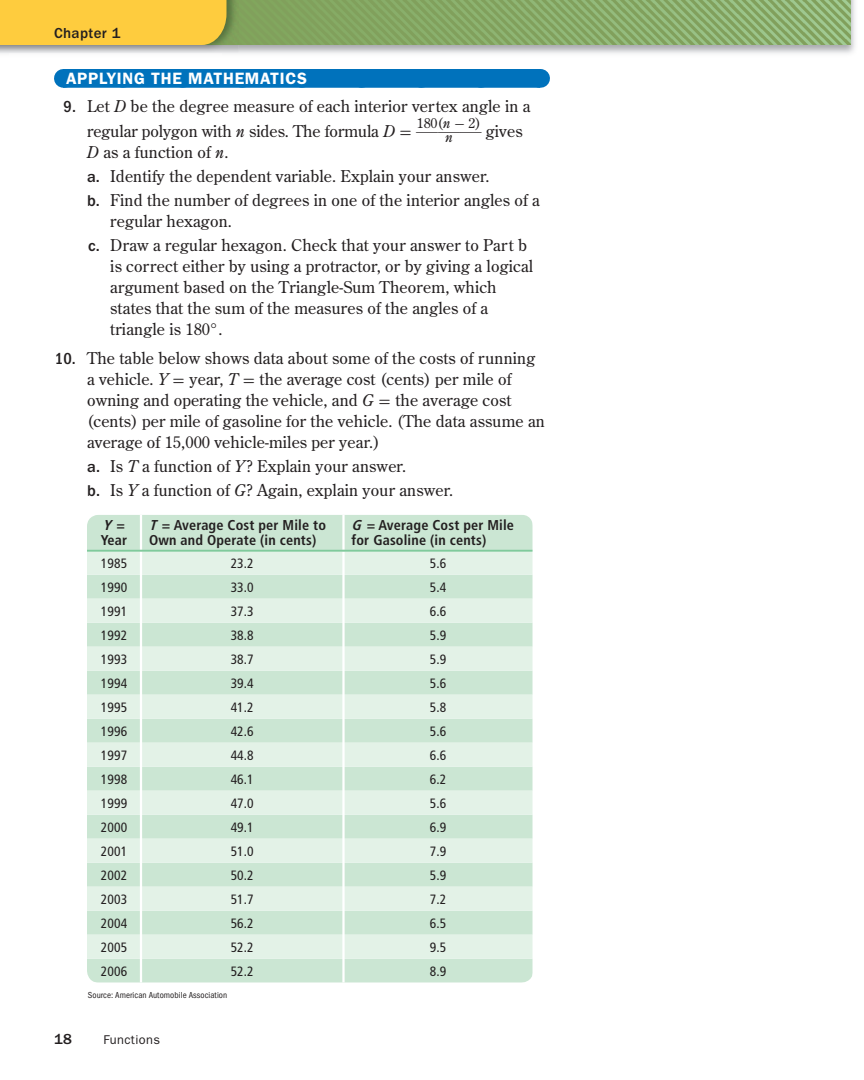
<style>
.page{position:relative;width:864px;height:1080px;background:#fff}
.page>*{position:absolute;margin:0;border:0;box-sizing:border-box;transform-origin:0 0}
.t1{font:600 16.5px "ITC Franklin Gothic Std";letter-spacing:.04em;color:#fff}
.t2{font:16.2px/21px "Century Old Style Std";letter-spacing:.01em;color:#231f20}
.t3{font:500 15px "ITC Franklin Gothic Std";letter-spacing:.025em;color:#231f20}
.t4{font:700 condensed 14.25px/15px "Frutiger LT Std";letter-spacing:.01em;color:#231f20}
.t5{font:13.8px/14.4px "Century Old Style Std";color:#231f20;text-align:center}
.t6{font:condensed 13.5px "Frutiger LT Std";letter-spacing:.01em;color:#231f20}
.t7{font:12.75px "ITC Franklin Gothic Std";letter-spacing:.03em;color:#231f20}
.t8{font:condensed 9px "ITC Franklin Gothic Std";letter-spacing:.01em;color:#231f20}
.s1{font-family:"ITC Franklin Gothic Std";font-weight:500;font-stretch:condensed;font-size:16.5px}
.s2{font-style:italic}
.s3{font-family:"Uni Math"}
.s4{font-family:"ITC Franklin Gothic Std";font-weight:500}
</style>
<div class="page">
<img style="left:222px;top:0;width:633px;height:54px">
<img style="left:239px;top:0;width:611px;height:45px">
<img style="left:226px;top:0;width:13px;height:45px">
<div style="left:63px;top:69px;width:477px;height:19px;background:#0072bc"></div>
<svg style="left:123px;top:87px;width:387px;height:1px"></svg>
<svg style="left:540px;top:69px;width:1px;height:19px"></svg>
<div style="left:87px;top:515px;width:445px;height:468px;background:#cbe6d3"></div>
<svg style="left:87px;top:552px;width:445px;height:407px;background:#d8ecdd"></svg>
<hr style="left:140px;top:515px;width:2px;height:35px;background:#fff">
<hr style="left:342px;top:515px;width:3px;height:35px;background:#fff">
<hr style="left:140px;top:552px;width:2px;height:23px;background:#fff">
<hr style="left:342px;top:552px;width:3px;height:23px;background:#fff">
<hr style="left:140px;top:575px;width:2px;height:24px;background:#fff">
<hr style="left:342px;top:575px;width:3px;height:24px;background:#fff">
<hr style="left:140px;top:599px;width:2px;height:24px;background:#fff">
<hr style="left:342px;top:599px;width:3px;height:24px;background:#fff">
<hr style="left:140px;top:623px;width:2px;height:24px;background:#fff">
<hr style="left:342px;top:623px;width:3px;height:24px;background:#fff">
<hr style="left:140px;top:647px;width:2px;height:24px;background:#fff">
<hr style="left:342px;top:647px;width:3px;height:24px;background:#fff">
<hr style="left:140px;top:671px;width:2px;height:24px;background:#fff">
<hr style="left:342px;top:671px;width:3px;height:24px;background:#fff">
<hr style="left:140px;top:695px;width:2px;height:24px;background:#fff">
<hr style="left:342px;top:695px;width:3px;height:24px;background:#fff">
<hr style="left:140px;top:719px;width:2px;height:24px;background:#fff">
<hr style="left:342px;top:719px;width:3px;height:24px;background:#fff">
<hr style="left:140px;top:743px;width:2px;height:24px;background:#fff">
<hr style="left:342px;top:743px;width:3px;height:24px;background:#fff">
<hr style="left:140px;top:767px;width:2px;height:24px;background:#fff">
<hr style="left:342px;top:767px;width:3px;height:24px;background:#fff">
<hr style="left:140px;top:791px;width:2px;height:24px;background:#fff">
<hr style="left:342px;top:791px;width:3px;height:24px;background:#fff">
<hr style="left:140px;top:815px;width:2px;height:24px;background:#fff">
<hr style="left:342px;top:815px;width:3px;height:24px;background:#fff">
<hr style="left:140px;top:839px;width:2px;height:24px;background:#fff">
<hr style="left:342px;top:839px;width:3px;height:24px;background:#fff">
<hr style="left:140px;top:863px;width:2px;height:24px;background:#fff">
<hr style="left:342px;top:863px;width:3px;height:24px;background:#fff">
<hr style="left:140px;top:887px;width:2px;height:24px;background:#fff">
<hr style="left:342px;top:887px;width:3px;height:24px;background:#fff">
<hr style="left:140px;top:911px;width:2px;height:24px;background:#fff">
<hr style="left:342px;top:911px;width:3px;height:24px;background:#fff">
<hr style="left:140px;top:935px;width:2px;height:24px;background:#fff">
<hr style="left:342px;top:935px;width:3px;height:24px;background:#fff">
<hr style="left:140px;top:959px;width:2px;height:24px;background:#fff">
<hr style="left:342px;top:959px;width:3px;height:24px;background:#fff">
<hr style="left:87px;top:550px;width:257px;height:2px;background:#80ca9c">
<hr style="left:344px;top:550px;width:188px;height:2px;background:#80ca9c">
<div style="left:0;top:0;width:226px;height:45px;background:#fecc3e"></div>
<p class="t3" style="left:54px;top:27px;width:68px">Chapter 1</p>
<p class="t1" style="left:66px;top:73px;width:242px">APPLYING THE MATHEMATICS</p>
<p class="t2" style="left:87px;top:94px;width:445px;line-height:25.5px;text-indent:-24px"><span class="s1">9.</span> Let <span class="s2">D</span> be the degree measure of each interior vertex angle in a regular polygon with <span class="s2">n</span> sides. The formula <span class="s2">D</span> <span class="s3">=</span> <sup>___</sup>gives</p>
<p class="t5" style="left:417px;top:117px;width:66px">180(<span class="s2">n</span> <span class="s3">-</span> 2) <span class="s2">n</span></p>
<p class="t2" style="left:87px;top:141px;width:454px;line-height:24px"><span class="s2">D</span> as a function of <span class="s2">n</span>.<br><span class="s4">a.</span> Identify the dependent variable. Explain your answer.<br><span class="s4">b.</span> Find the number of degrees in one of the interior angles of a</p>
<p class="t2" style="left:88px;top:210px;width:440px;line-height:24px;text-indent:22px">regular hexagon.<br><span class="s4">c.</span> Draw a regular hexagon. Check that your answer to Part b</p>
<p class="t2" style="left:110px;top:257px;width:424px">is correct either by using a protractor, or by giving a logical argument based on the Triangle-Sum Theorem, which states that the sum of the measures of the angles of a triangle is 180°.</p>
<p class="t2" style="left:87px;top:348px;width:459px;text-indent:-32px"><span class="s1">10.</span> The table below shows data about some of the costs of running a vehicle. <span class="s2">Y</span> <span class="s3">=</span> year, <span class="s2">T</span> <span class="s3">=</span> the average cost (cents) per mile of owning and operating the vehicle, and <span class="s2">G</span> <span class="s3">=</span> the average cost (cents) per mile of gasoline for the vehicle. (The data assume an average of 15,000 vehicle-miles per year.)</p>
<p class="t2" style="left:87px;top:455px;width:368px;line-height:24px"><span class="s4">a.</span> Is <span class="s2">T</span> a function of <span class="s2">Y</span>? Explain your answer.<br><span class="s4">b.</span> Is <span class="s2">Y</span> a function of <span class="s2">G</span>? Again, explain your answer.</p>
<p class="t4" style="left:101px;top:519px;width:28px"><span class="s2">Y</span> =<br>Year</p>
<p class="t4" style="left:149px;top:519px;width:178px"><span class="s2">T</span> = Average Cost per Mile to<br>Own and Operate (in cents)</p>
<p class="t4" style="left:352px;top:519px;width:164px"><span class="s2">G</span> = Average Cost per Mile for Gasoline (in cents)</p>
<p class="t6" style="left:101px;top:558px;width:28px">1985</p>
<p class="t6" style="left:231px;top:558px;width:25px">23.2</p>
<p class="t6" style="left:430px;top:558px;width:18px">5.6</p>
<p class="t6" style="left:101px;top:582px;width:28px">1990</p>
<p class="t6" style="left:231px;top:582px;width:25px">33.0</p>
<p class="t6" style="left:430px;top:582px;width:18px">5.4</p>
<p class="t6" style="left:101px;top:606px;width:28px">1991</p>
<p class="t6" style="left:231px;top:606px;width:25px">37.3</p>
<p class="t6" style="left:430px;top:606px;width:18px">6.6</p>
<p class="t6" style="left:101px;top:630px;width:28px">1992</p>
<p class="t6" style="left:231px;top:630px;width:25px">38.8</p>
<p class="t6" style="left:430px;top:630px;width:18px">5.9</p>
<p class="t6" style="left:101px;top:654px;width:28px">1993</p>
<p class="t6" style="left:231px;top:654px;width:25px">38.7</p>
<p class="t6" style="left:430px;top:654px;width:18px">5.9</p>
<p class="t6" style="left:101px;top:678px;width:28px">1994</p>
<p class="t6" style="left:231px;top:678px;width:25px">39.4</p>
<p class="t6" style="left:430px;top:678px;width:18px">5.6</p>
<p class="t6" style="left:101px;top:702px;width:28px">1995</p>
<p class="t6" style="left:231px;top:702px;width:25px">41.2</p>
<p class="t6" style="left:430px;top:702px;width:18px">5.8</p>
<p class="t6" style="left:101px;top:726px;width:28px">1996</p>
<p class="t6" style="left:231px;top:726px;width:25px">42.6</p>
<p class="t6" style="left:430px;top:726px;width:18px">5.6</p>
<p class="t6" style="left:101px;top:750px;width:28px">1997</p>
<p class="t6" style="left:231px;top:750px;width:25px">44.8</p>
<p class="t6" style="left:430px;top:750px;width:18px">6.6</p>
<p class="t6" style="left:101px;top:774px;width:28px">1998</p>
<p class="t6" style="left:231px;top:774px;width:25px">46.1</p>
<p class="t6" style="left:430px;top:774px;width:18px">6.2</p>
<p class="t6" style="left:101px;top:798px;width:28px">1999</p>
<p class="t6" style="left:231px;top:798px;width:25px">47.0</p>
<p class="t6" style="left:430px;top:798px;width:18px">5.6</p>
<p class="t6" style="left:101px;top:822px;width:28px">2000</p>
<p class="t6" style="left:231px;top:822px;width:25px">49.1</p>
<p class="t6" style="left:430px;top:822px;width:18px">6.9</p>
<p class="t6" style="left:101px;top:846px;width:28px">2001</p>
<p class="t6" style="left:231px;top:846px;width:25px">51.0</p>
<p class="t6" style="left:430px;top:846px;width:18px">7.9</p>
<p class="t6" style="left:101px;top:870px;width:28px">2002</p>
<p class="t6" style="left:231px;top:870px;width:25px">50.2</p>
<p class="t6" style="left:430px;top:870px;width:18px">5.9</p>
<p class="t6" style="left:101px;top:894px;width:28px">2003</p>
<p class="t6" style="left:231px;top:894px;width:25px">51.7</p>
<p class="t6" style="left:430px;top:894px;width:18px">7.2</p>
<p class="t6" style="left:101px;top:918px;width:28px">2004</p>
<p class="t6" style="left:231px;top:918px;width:25px">56.2</p>
<p class="t6" style="left:430px;top:918px;width:18px">6.5</p>
<p class="t6" style="left:101px;top:942px;width:28px">2005</p>
<p class="t6" style="left:231px;top:942px;width:25px">52.2</p>
<p class="t6" style="left:430px;top:942px;width:18px">9.5</p>
<p class="t6" style="left:101px;top:966px;width:28px">2006</p>
<p class="t6" style="left:231px;top:966px;width:25px">52.2</p>
<p class="t6" style="left:430px;top:966px;width:18px">8.9</p>
<p class="t8" style="left:88px;top:991px;width:141px">Source: American Automobile Association</p>
<p class="t3" style="left:54px;top:1034px;width:20px">18</p>
<p class="t7" style="left:103px;top:1035px;width:58px">Functions</p>
</div>
